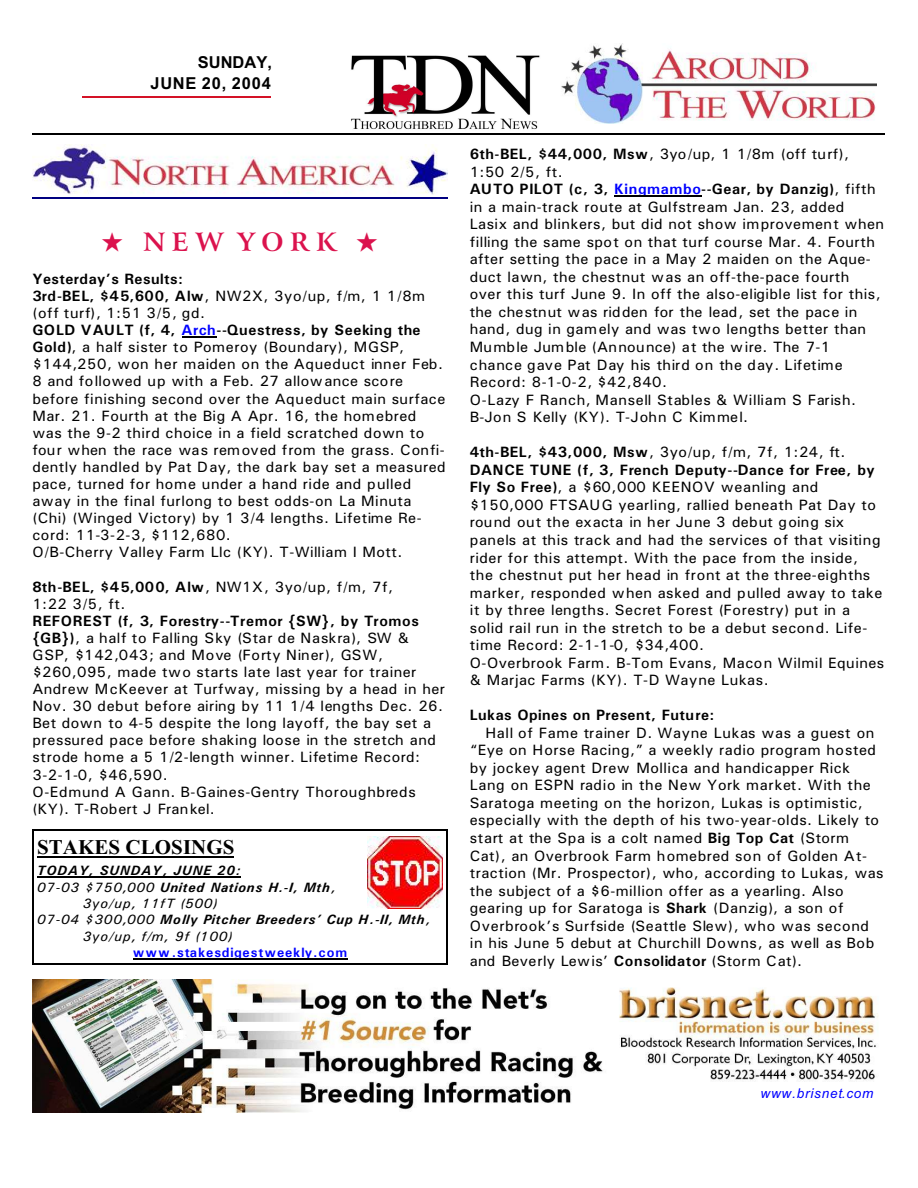
<style>
.page{position:relative;width:918px;height:1188px;background:#fff}
.page>*{position:absolute;margin:0;border:0;box-sizing:border-box;transform-origin:0 0}
.t1{font:700 25.5px "Arrus BT";letter-spacing:.255em;color:#db124d}
.t2{font:700 21px "Times New Roman";letter-spacing:.005em;color:#000}
.t3{font:700 16.5px/21.6px "Arial";letter-spacing:.045em;color:#000;text-align:right}
.t4{font:15px/17.5px "Univers";letter-spacing:.03em;color:#000}
.t5{font:700 15px "Univers";letter-spacing:.03em;color:#000}
.t6{font:italic 700 13.5px "Univers";letter-spacing:.045em;color:#000}
.t7{font:italic 13.5px "Univers";letter-spacing:.065em;color:#000}
.t8{font:700 13.5px "Univers";letter-spacing:.065em;color:#00f}
.t9{font:italic 700 13.5px "Univers";letter-spacing:.065em;color:#000}
.t10{font:italic 13.5px "Arial";letter-spacing:.06em;color:#00f}
.s1{font-weight:700}
.s2{font-weight:700;color:#00f}
.s3{font-weight:400}
</style>
<div class="page">
<hr style="left:82px;top:96px;width:189px;height:2px;background:#d41226">
<img style="left:561px;top:44px;width:315px;height:79px">
<img style="left:351px;top:55px;width:189px;height:75px">
<hr style="left:32px;top:134px;width:853px;height:1px;background:#000">
<img style="left:32px;top:145px;width:416px;height:49px">
<hr style="left:32px;top:197px;width:416px;height:1px;background:#000080">
<img style="left:32px;top:979px;width:846px;height:134px">
<img style="left:368px;top:837px;width:75px;height:72px">
<hr style="left:37px;top:856px;width:197px;height:1px;background:#000">
<hr style="left:37px;top:877px;width:204px;height:1px;background:#000">
<hr style="left:133px;top:958px;width:215px;height:1px;background:#000">
<hr style="left:32px;top:830px;width:2px;height:135px;background:#000">
<hr style="left:447px;top:830px;width:1px;height:135px;background:#000">
<hr style="left:32px;top:830px;width:416px;height:1px;background:#000">
<hr style="left:32px;top:964px;width:416px;height:1px;background:#000">
<hr style="left:182px;top:337px;width:35px;height:1px;background:#000">
<hr style="left:614px;top:196px;width:87px;height:1px;background:#000">
<p class="t3" style="left:150px;top:52px;width:123px">SUNDAY,<br>JUNE 20, 2004</p>
<h1 class="t1" style="left:102px;top:231px;width:278px">★ NEW YORK ★</h1>
<p class="t4" style="left:32px;top:272px;width:415px;line-height:17.1px"><span class="s1">Yesterday’s Results:<br>3rd-BEL, $45,600, Alw</span>, NW2X, 3yo/up, f/m, 1 1/8m (off turf), 1:51 3/5, gd.<br><span class="s1">GOLD VAULT (f, 4,</span> <span class="s2">Arch</span><span class="s1">--Questress, by Seeking the Gold)</span>, a half sister to Pomeroy (Boundary), MGSP, $144,250, won her maiden on the Aqueduct inner Feb.<br>8 and followed up with a Feb. 27 allowance score before finishing second over the Aqueduct main surface Mar. 21. Fourth at the Big A Apr. 16, the homebred was the 9-2 third choice in a field scratched down to four when the race was removed from the grass. Confi&shy;dently handled by Pat Day, the dark bay set a measured pace, turned for home under a hand ride and pulled away in the final furlong to best odds-on La Minuta (Chi) (Winged Victory) by 1 3/4 lengths. Lifetime Re&shy;cord: 11-3-2-3, $112,680.<br>O/B-Cherry Valley Farm Llc (KY). T-William I Mott.</p>
<p class="t4" style="left:32px;top:579px;width:362px;line-height:17.1px"><span class="s1">8th-BEL, $45,000, Alw</span>, NW1X, 3yo/up, f/m, 7f,<br>1:22 3/5, ft.</p>
<p class="t4" style="left:32px;top:613px;width:414px;line-height:17.1px"><span class="s1">REFOREST (f, 3, Forestry--Tremor {SW}, by Tromos {GB})</span>, a half to Falling Sky (Star de Naskra), SW &amp; GSP, $142,043; and Move (Forty Niner), GSW, $260,095, made two starts late last year for trainer Andrew McKeever at Turfway, missing by a head in her Nov. 30 debut before airing by 11 1/4 lengths Dec. 26.<br>Bet down to 4-5 despite the long layoff, the bay set a pressured pace before shaking loose in the stretch and strode home a 5 1/2-length winner. Lifetime Record:<br>3-2-1-0, $46,590.<br>O-Edmund A Gann. B-Gaines-Gentry Thoroughbreds (KY). T-Robert J Frankel.</p>
<h2 class="t2" style="left:37px;top:840px;width:199px">STAKES CLOSINGS</h2>
<p class="t9" style="left:37px;top:866px;width:205px">TODAY, SUNDAY, JUNE 20:</p>
<p class="t6" style="left:37px;top:882px;width:300px"><span class="s3">07-03 $750,000</span> United Nations H.-I, Mth<span class="s3">,</span></p>
<p class="t7" style="left:83px;top:899px;width:137px">3yo/up, 11fT (500)</p>
<p class="t6" style="left:37px;top:915px;width:395px"><span class="s3">07-04 $300,000</span> Molly Pitcher Breeders’ Cup H.-II, Mth<span class="s3">,</span></p>
<p class="t7" style="left:83px;top:931px;width:151px">3yo/up, f/m, 9f (100)</p>
<p class="t8" style="left:133px;top:947px;width:216px">www.stakesdigestweekly.com</p>
<p class="t4" style="left:470px;top:146px;width:416px"><span class="s1">6th-BEL, $44,000, Msw</span>, 3yo/up, 1 1/8m (off turf), 1:50 2/5, ft.<br><span class="s1">AUTO PILOT (c, 3,</span> <span class="s2">Kingmambo</span><span class="s1">--Gear, by Danzig)</span>, fifth in a main-track route at Gulfstream Jan. 23, added Lasix and blinkers, but did not show improvement when filling the same spot on that turf course Mar. 4. Fourth after setting the pace in a May 2 maiden on the Aque&shy;duct lawn, the chestnut was an off-the-pace fourth over this turf June 9. In off the also-eligible list for this, the chestnut was ridden for the lead, set the pace in hand, dug in gamely and was two lengths better than Mumble Jumble (Announce) at the wire. The 7-1 chance gave Pat Day his third on the day. Lifetime Record: 8-1-0-2, $42,840.<br>O-Lazy F Ranch, Mansell Stables &amp; William S Farish.<br>B-Jon S Kelly (KY). T-John C Kimmel.</p>
<p class="t4" style="left:470px;top:445px;width:416px"><span class="s1">4th-BEL, $43,000, Msw</span>, 3yo/up, f/m, 7f, 1:24, ft.<br><span class="s1">DANCE TUNE (f, 3, French Deputy--Dance for Free, by Fly So Free)</span>, a $60,000 KEENOV weanling and $150,000 FTSAUG yearling, rallied beneath Pat Day to round out the exacta in her June 3 debut going six panels at this track and had the services of that visiting rider for this attempt. With the pace from the inside, the chestnut put her head in front at the three-eighths marker, responded when asked and pulled away to take it by three lengths. Secret Forest (Forestry) put in a solid rail run in the stretch to be a debut second. Life&shy;time Record: 2-1-1-0, $34,400.<br>O-Overbrook Farm. B-Tom Evans, Macon Wilmil Equines &amp; Marjac Farms (KY). T-D Wayne Lukas.</p>
<p class="t5" style="left:470px;top:710px;width:246px">Lukas Opines on Present, Future:</p>
<p class="t4" style="left:470px;top:725px;width:415px;text-indent:16px">Hall of Fame trainer D. Wayne Lukas was a guest on “Eye on Horse Racing,” a weekly radio program hosted by jockey agent Drew Mollica and handicapper Rick Lang on ESPN radio in the New York market. With the Saratoga meeting on the horizon, Lukas is optimistic, especially with the depth of his two-year-olds. Likely to start at the Spa is a colt named <span class="s1">Big Top Cat</span> (Storm Cat), an Overbrook Farm homebred son of Golden At&shy;traction (Mr. Prospector), who, according to Lukas, was the subject of a $6-million offer as a yearling. Also gearing up for Saratoga is <span class="s1">Shark</span> (Danzig), a son of Overbrook’s Surfside (Seattle Slew), who was second in his June 5 debut at Churchill Downs, as well as Bob and Beverly Lewis’ <span class="s1">Consolidator</span> (Storm Cat).</p>
<p class="t10" style="left:760px;top:1088px;width:115px">www.brisnet.com</p>
</div>
